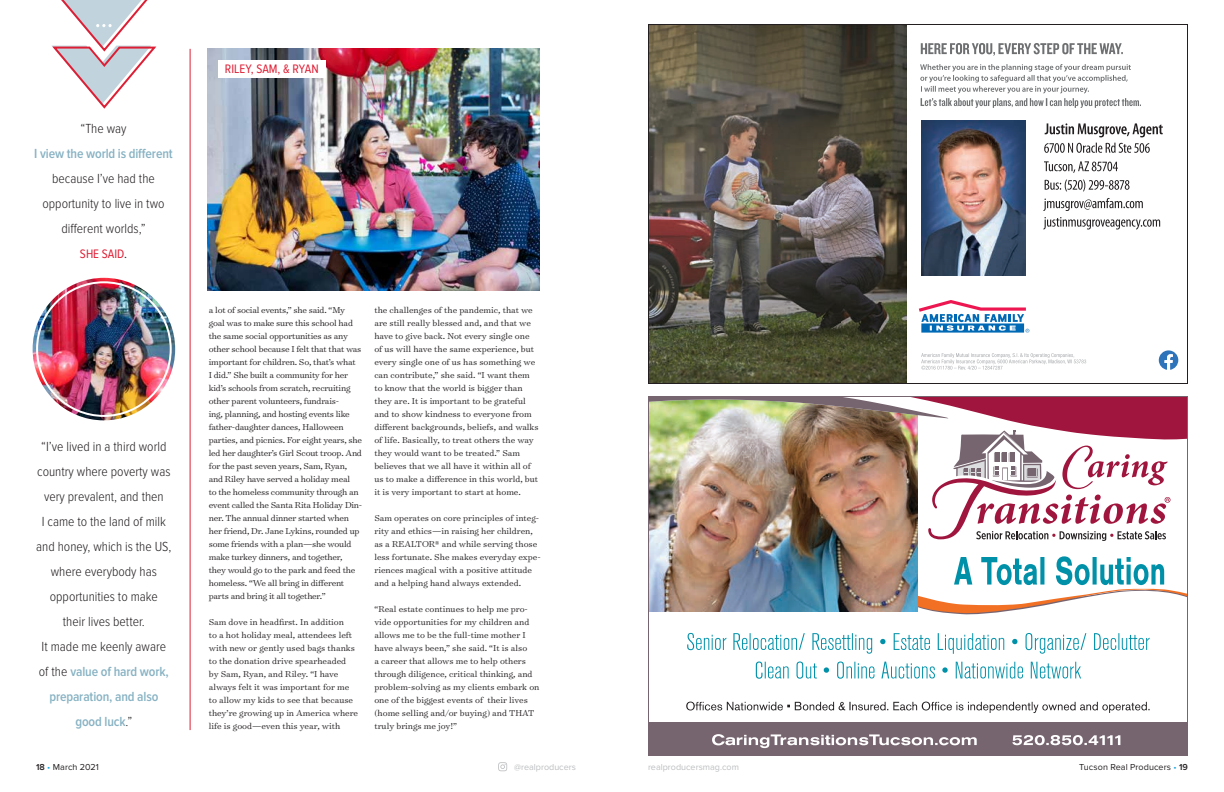
<style>
.page{position:relative;width:1224px;height:792px;background:#fff}
.page>*{position:absolute;margin:0;border:0;box-sizing:border-box;transform-origin:0 0}
.t1{font:300 13.6px/25px "Proxima Nova Cond";color:#231f20;text-align:center}
.t2{font:600 13.6px "Proxima Nova Cond";letter-spacing:-.01em;color:#87b2c3}
.t3{font:12.7px "Proxima Nova Cond";color:#de1e34}
.t4{font:300 9.8px/13px "Surveyor Text";letter-spacing:-.005em;color:#231f20}
.t5{font:9px "Proxima Nova";letter-spacing:.01em;color:#231f20}
.t6{font:9px "Proxima Nova";color:#bcbec0}
.s1{color:#231f20}
.s2{font-weight:600;color:#87b2c3}
.s3{font-weight:600}
.s4{color:#19a8e0}
</style>
<div class="page">
<svg style="left:498px;top:762px;width:9px;height:9px"></svg>
<img style="left:207px;top:49px;width:333px;height:242px">
<div style="left:218px;top:60px;width:107px;height:18px;background:#fff"></div>
<img style="left:648px;top:396px;width:540px;height:360px">
<img style="left:648px;top:24px;width:540px;height:360px">
<svg style="left:52px;top:0;width:105px;height:109px"></svg>
<img style="left:31px;top:276px;width:146px;height:146px;border-radius:73px">
<div style="left:29px;top:274px;width:150px;height:150px;border:4px solid #fff;border-radius:50%"></div>
<hr style="left:190px;top:49px;width:1px;height:681px;background:#de1e34">
<h1 class="t1" style="left:80px;top:116px;width:48px">“The way</h1>
<h1 class="t2" style="left:34px;top:147px;width:140px">I view the world is different</h1>
<h1 class="t1" style="left:43px;top:166px;width:123px">because I’ve had the opportunity to live in two different worlds,”</h1>
<p class="t3" style="left:80px;top:248px;width:49px">SHE SAID<span class="s1">.</span></p>
<p class="t1" style="left:36px;top:435px;width:137px">“I’ve lived in a third world country where poverty was very prevalent, and then<br>I came to the land of milk and honey, which is the US, where everybody has opportunities to make<br>their lives better.<br>It made me keenly aware of the <span class="s2">value of hard work, preparation, and also good luck</span>.”</p>
<p class="t3" style="left:225px;top:63px;width:95px">RILEY, SAM, &amp; RYAN</p>
<p class="t4" style="left:209px;top:303px;width:155px">a lot of social events,” she said. “My goal was to make sure this school had the same social opportunities as any other school because I felt that that was important for children. So, that’s what<br>I did.” She built a community for her kid’s schools from scratch, recruiting other parent volunteers, fundrais-<br>ing, planning, and hosting events like father-daughter dances, Halloween parties, and picnics. For eight years, she led her daughter’s Girl Scout troop. And for the past seven years, Sam, Ryan, and Riley have served a holiday meal<br>to the homeless community through an event called the Santa Rita Holiday Din&shy;ner. The annual dinner started when her friend, Dr. Jane Lykins, rounded up some friends with a plan—she would make turkey dinners, and together, they would go to the park and feed the homeless. “We all bring in different parts and bring it all together.”</p>
<p class="t4" style="left:209px;top:615px;width:151px">Sam dove in headfirst. In addition<br>to a hot holiday meal, attendees left with new or gently used bags thanks to the donation drive spearheaded by Sam, Ryan, and Riley. “I have always felt it was important for me to allow my kids to see that because they’re growing up in America where life is good—even this year, with</p>
<p class="t4" style="left:374px;top:303px;width:166px">the challenges of the pandemic, that we are still really blessed and, and that we have to give back. Not every single one of us will have the same experience, but every single one of us has something we can contribute,” she said. “I want them to know that the world is bigger than they are. It is important to be grateful and to show kindness to everyone from different backgrounds, beliefs, and walks of life. Basically, to treat others the way they would want to be treated.” Sam believes that we all have it within all of us to make a difference in this world, but it is very important to start at home.</p>
<p class="t4" style="left:374px;top:511px;width:168px">Sam operates on core principles of integ&shy;rity and ethics—in raising her children, as a REALTOR® and while serving those less fortunate. She makes everyday expe&shy;riences magical with a positive attitude and a helping hand always extended.</p>
<p class="t4" style="left:374px;top:602px;width:167px">“Real estate continues to help me pro&shy;vide opportunities for my children and allows me to be the full-time mother I have always been,” she said. “It is also<br>a career that allows me to help others through diligence, critical thinking, and problem-solving as my clients embark on one of the biggest events of their lives (home selling and/or buying) and THAT truly brings me joy!”</p>
<p class="t5" style="left:36px;top:762px;width:65px"><span class="s3">18</span> <span class="s4">•</span> March 2021</p>
<p class="t6" style="left:514px;top:762px;width:63px">@realproducers</p>
<p class="t6" style="left:648px;top:762px;width:92px">realproducersmag.com</p>
<p class="t5" style="left:1079px;top:762px;width:110px">Tucson Real Producers <span class="s4">•</span> <span class="s3">19</span></p>
</div>
